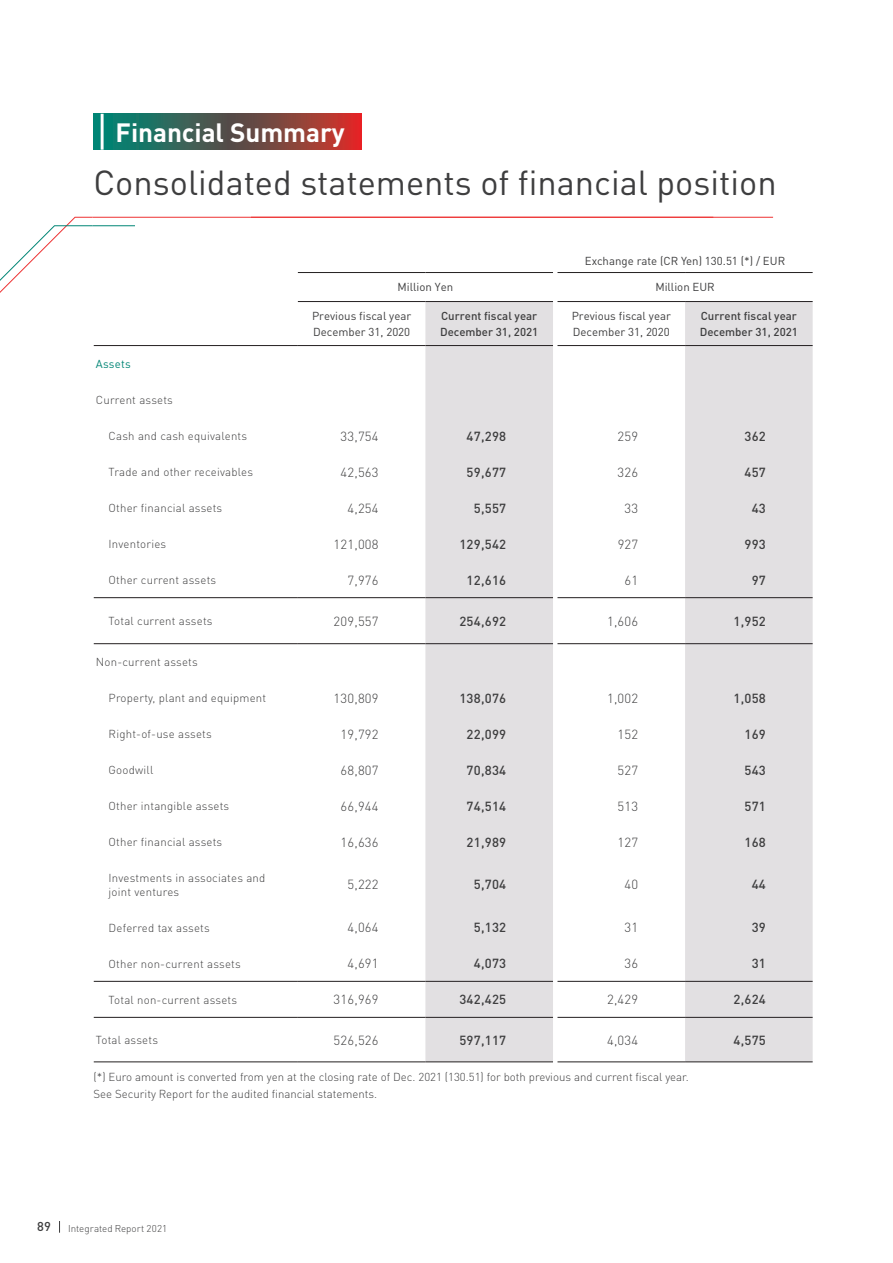
<style>
.page{position:relative;width:893px;height:1263px;background:#fff}
.page>*{position:absolute;margin:0;border:0;box-sizing:border-box;transform-origin:0 0}
.t1{font:34.35px "DIN Pro";color:#3e3e3f}
.t2{font:700 26.1px "DIN Pro";color:#fff}
.t3{font:500 13.05px "DIN Pro";letter-spacing:.02em;color:#3e3e3f}
.t4{font:300 13.05px "DIN Pro";letter-spacing:.02em;color:#3e3e3f}
.t5{font:500 12.75px "DIN Pro";color:#3e3e3f}
.t6{font:300 11.4px/13.5px "DIN Pro";letter-spacing:.02em;color:#3e3e3f}
.t7{font:300 11.4px/16.5px "DIN Pro";color:#3e3e3f}
.t8{font:11.4px/16.5px "DIN Pro";color:#3e3e3f}
.t9{font:500 11.4px/16.5px "DIN Pro";color:#3e3e3f}
.t10{font:11.4px "DIN Pro";letter-spacing:.02em;color:#008575}
.t11{font:300 9.75px "DIN Pro";color:#3e3e3f}
</style>
<div class="page">
<svg style="left:59px;top:1221px;width:1px;height:12px"></svg>
<hr style="left:92px;top:217px;width:621px;height:1px;background:#ee3132">
<hr style="left:92px;top:225px;width:43px;height:1px;background:#008575">
<svg style="left:0;top:216px;width:93px;height:77px"></svg>
<hr style="left:251px;top:217px;width:522px;height:1px;background:#ee3132">
<svg style="left:425px;top:302px;width:388px;height:759px;fill:#e2e0e2"></svg>
<hr style="left:298px;top:272px;width:127px;height:1px;background:#231f20">
<hr style="left:425px;top:272px;width:128px;height:1px;background:#231f20">
<hr style="left:557px;top:272px;width:128px;height:1px;background:#231f20">
<hr style="left:685px;top:272px;width:128px;height:1px;background:#231f20">
<hr style="left:298px;top:301px;width:127px;height:1px;background:#231f20">
<hr style="left:425px;top:301px;width:128px;height:1px;background:#231f20">
<hr style="left:557px;top:301px;width:128px;height:1px;background:#231f20">
<hr style="left:685px;top:301px;width:128px;height:1px;background:#231f20">
<hr style="left:94px;top:345px;width:204px;height:1px;background:#231f20">
<hr style="left:298px;top:345px;width:127px;height:1px;background:#231f20">
<hr style="left:425px;top:345px;width:128px;height:1px;background:#231f20">
<hr style="left:557px;top:345px;width:128px;height:1px;background:#231f20">
<hr style="left:685px;top:345px;width:128px;height:1px;background:#231f20">
<hr style="left:94px;top:981px;width:204px;height:1px;background:#231f20">
<hr style="left:298px;top:981px;width:127px;height:1px;background:#231f20">
<hr style="left:425px;top:981px;width:128px;height:1px;background:#231f20">
<hr style="left:557px;top:981px;width:128px;height:1px;background:#231f20">
<hr style="left:685px;top:981px;width:128px;height:1px;background:#231f20">
<hr style="left:94px;top:1017px;width:204px;height:1px;background:#231f20">
<hr style="left:298px;top:1017px;width:127px;height:1px;background:#231f20">
<hr style="left:425px;top:1017px;width:128px;height:1px;background:#231f20">
<hr style="left:557px;top:1017px;width:128px;height:1px;background:#231f20">
<hr style="left:685px;top:1017px;width:128px;height:1px;background:#231f20">
<hr style="left:94px;top:1061px;width:204px;height:1px;background:#231f20">
<hr style="left:298px;top:1061px;width:127px;height:1px;background:#231f20">
<hr style="left:425px;top:1061px;width:128px;height:1px;background:#231f20">
<hr style="left:557px;top:1061px;width:128px;height:1px;background:#231f20">
<hr style="left:685px;top:1061px;width:128px;height:1px;background:#231f20">
<hr style="left:94px;top:597px;width:204px;height:1px;background:#231f20">
<hr style="left:298px;top:597px;width:127px;height:1px;background:#231f20">
<hr style="left:425px;top:597px;width:128px;height:1px;background:#231f20">
<hr style="left:557px;top:597px;width:128px;height:1px;background:#231f20">
<hr style="left:685px;top:597px;width:128px;height:1px;background:#231f20">
<hr style="left:94px;top:643px;width:204px;height:1px;background:#231f20">
<hr style="left:298px;top:643px;width:127px;height:1px;background:#231f20">
<hr style="left:425px;top:643px;width:128px;height:1px;background:#231f20">
<hr style="left:557px;top:643px;width:128px;height:1px;background:#231f20">
<hr style="left:685px;top:643px;width:128px;height:1px;background:#231f20">
<svg style="left:94px;top:114px;width:267px;height:36px;background:#5d564c"></svg>
<hr style="left:101px;top:114px;width:3px;height:36px;background:#fff">
<h2 class="t2" style="left:116px;top:112px;width:231px">Financial Summary</h2>
<h1 class="t1" style="left:94px;top:156px;width:685px">Consolidated statements of financial position</h1>
<p class="t8" style="left:585px;top:252px;width:202px">Exchange rate (CR Yen) 130.51 (*) / EUR</p>
<p class="t8" style="left:398px;top:278px;width:57px">Million Yen</p>
<p class="t8" style="left:655px;top:278px;width:61px">Million EUR</p>
<p class="t8" style="left:312px;top:306px;width:101px">Previous fiscal year<br>December 31, 2020</p>
<p class="t9" style="left:440px;top:306px;width:100px">Current fiscal year<br>December 31, 2021</p>
<p class="t8" style="left:572px;top:306px;width:101px">Previous fiscal year<br>December 31, 2020</p>
<p class="t9" style="left:700px;top:306px;width:100px">Current fiscal year<br>December 31, 2021</p>
<p class="t10" style="left:96px;top:355px;width:36px">Assets</p>
<p class="t6" style="left:96px;top:392px;width:79px">Current assets</p>
<p class="t6" style="left:109px;top:428px;width:140px">Cash and cash equivalents</p>
<p class="t4" style="left:340px;top:426px;width:40px">33,754</p>
<p class="t3" style="left:467px;top:426px;width:41px">47,298</p>
<p class="t4" style="left:618px;top:426px;width:22px">259</p>
<p class="t3" style="left:744px;top:426px;width:23px">362</p>
<p class="t6" style="left:109px;top:464px;width:146px">Trade and other receivables</p>
<p class="t4" style="left:340px;top:462px;width:40px">42,563</p>
<p class="t3" style="left:467px;top:462px;width:41px">59,677</p>
<p class="t4" style="left:618px;top:462px;width:22px">326</p>
<p class="t3" style="left:744px;top:462px;width:23px">457</p>
<p class="t6" style="left:109px;top:500px;width:115px">Other financial assets</p>
<p class="t4" style="left:347px;top:498px;width:33px">4,254</p>
<p class="t3" style="left:474px;top:498px;width:34px">5,557</p>
<p class="t4" style="left:625px;top:498px;width:15px">33</p>
<p class="t3" style="left:752px;top:498px;width:16px">43</p>
<p class="t6" style="left:109px;top:536px;width:59px">Inventories</p>
<p class="t4" style="left:333px;top:534px;width:47px">121,008</p>
<p class="t3" style="left:459px;top:534px;width:48px">129,542</p>
<p class="t4" style="left:618px;top:534px;width:22px">927</p>
<p class="t3" style="left:744px;top:534px;width:23px">993</p>
<p class="t6" style="left:109px;top:572px;width:109px">Other current assets</p>
<p class="t4" style="left:347px;top:570px;width:33px">7,976</p>
<p class="t3" style="left:467px;top:570px;width:41px">12,616</p>
<p class="t4" style="left:625px;top:570px;width:15px">61</p>
<p class="t3" style="left:752px;top:570px;width:16px">97</p>
<p class="t6" style="left:109px;top:613px;width:105px">Total current assets</p>
<p class="t4" style="left:333px;top:611px;width:47px">209,557</p>
<p class="t3" style="left:459px;top:611px;width:48px">254,692</p>
<p class="t4" style="left:607px;top:611px;width:33px">1,606</p>
<p class="t3" style="left:733px;top:611px;width:34px">1,952</p>
<p class="t6" style="left:96px;top:654px;width:103px">Non-current assets</p>
<p class="t6" style="left:109px;top:690px;width:159px">Property, plant and equipment</p>
<p class="t4" style="left:333px;top:688px;width:47px">130,809</p>
<p class="t3" style="left:459px;top:688px;width:48px">138,076</p>
<p class="t4" style="left:607px;top:688px;width:33px">1,002</p>
<p class="t3" style="left:733px;top:688px;width:34px">1,058</p>
<p class="t6" style="left:109px;top:726px;width:105px">Right-of-use assets</p>
<p class="t4" style="left:340px;top:724px;width:40px">19,792</p>
<p class="t3" style="left:467px;top:724px;width:41px">22,099</p>
<p class="t4" style="left:618px;top:724px;width:22px">152</p>
<p class="t3" style="left:744px;top:724px;width:23px">169</p>
<p class="t6" style="left:109px;top:762px;width:46px">Goodwill</p>
<p class="t4" style="left:340px;top:760px;width:40px">68,807</p>
<p class="t3" style="left:467px;top:760px;width:41px">70,834</p>
<p class="t4" style="left:618px;top:760px;width:22px">527</p>
<p class="t3" style="left:744px;top:760px;width:23px">543</p>
<p class="t6" style="left:109px;top:798px;width:122px">Other intangible assets</p>
<p class="t4" style="left:340px;top:796px;width:40px">66,944</p>
<p class="t3" style="left:467px;top:796px;width:41px">74,514</p>
<p class="t4" style="left:618px;top:796px;width:22px">513</p>
<p class="t3" style="left:744px;top:796px;width:23px">571</p>
<p class="t6" style="left:109px;top:834px;width:115px">Other financial assets</p>
<p class="t4" style="left:340px;top:832px;width:40px">16,636</p>
<p class="t3" style="left:467px;top:832px;width:41px">21,989</p>
<p class="t4" style="left:618px;top:832px;width:22px">127</p>
<p class="t3" style="left:744px;top:832px;width:23px">168</p>
<p class="t6" style="left:109px;top:870px;width:158px">Investments in associates and joint ventures</p>
<p class="t4" style="left:347px;top:875px;width:33px">5,222</p>
<p class="t3" style="left:474px;top:875px;width:34px">5,704</p>
<p class="t4" style="left:625px;top:875px;width:15px">40</p>
<p class="t3" style="left:752px;top:875px;width:16px">44</p>
<p class="t6" style="left:109px;top:920px;width:103px">Deferred tax assets</p>
<p class="t4" style="left:347px;top:918px;width:33px">4,064</p>
<p class="t3" style="left:474px;top:917px;width:34px">5,132</p>
<p class="t4" style="left:625px;top:918px;width:15px">31</p>
<p class="t3" style="left:752px;top:917px;width:16px">39</p>
<p class="t6" style="left:109px;top:956px;width:134px">Other non-current assets</p>
<p class="t4" style="left:347px;top:954px;width:33px">4,691</p>
<p class="t3" style="left:474px;top:953px;width:34px">4,073</p>
<p class="t4" style="left:625px;top:954px;width:15px">36</p>
<p class="t3" style="left:752px;top:953px;width:16px">31</p>
<p class="t6" style="left:109px;top:992px;width:130px">Total non-current assets</p>
<p class="t4" style="left:333px;top:990px;width:47px">316,969</p>
<p class="t3" style="left:459px;top:989px;width:48px">342,425</p>
<p class="t4" style="left:607px;top:990px;width:33px">2,429</p>
<p class="t3" style="left:733px;top:989px;width:34px">2,624</p>
<p class="t6" style="left:96px;top:1032px;width:64px">Total assets</p>
<p class="t4" style="left:333px;top:1030px;width:47px">526,526</p>
<p class="t3" style="left:459px;top:1030px;width:48px">597,117</p>
<p class="t4" style="left:607px;top:1030px;width:33px">4,034</p>
<p class="t3" style="left:733px;top:1030px;width:34px">4,575</p>
<p class="t7" style="left:94px;top:1068px;width:597px">(*) Euro amount is converted from yen at the closing rate of Dec. 2021 (130.51) for both previous and current fiscal year.<br>See Security Report for the audited financial statements.</p>
<p class="t5" style="left:37px;top:1217px;width:15px">89</p>
<p class="t11" style="left:68px;top:1221px;width:101px">Integrated Report 2021</p>
</div>
